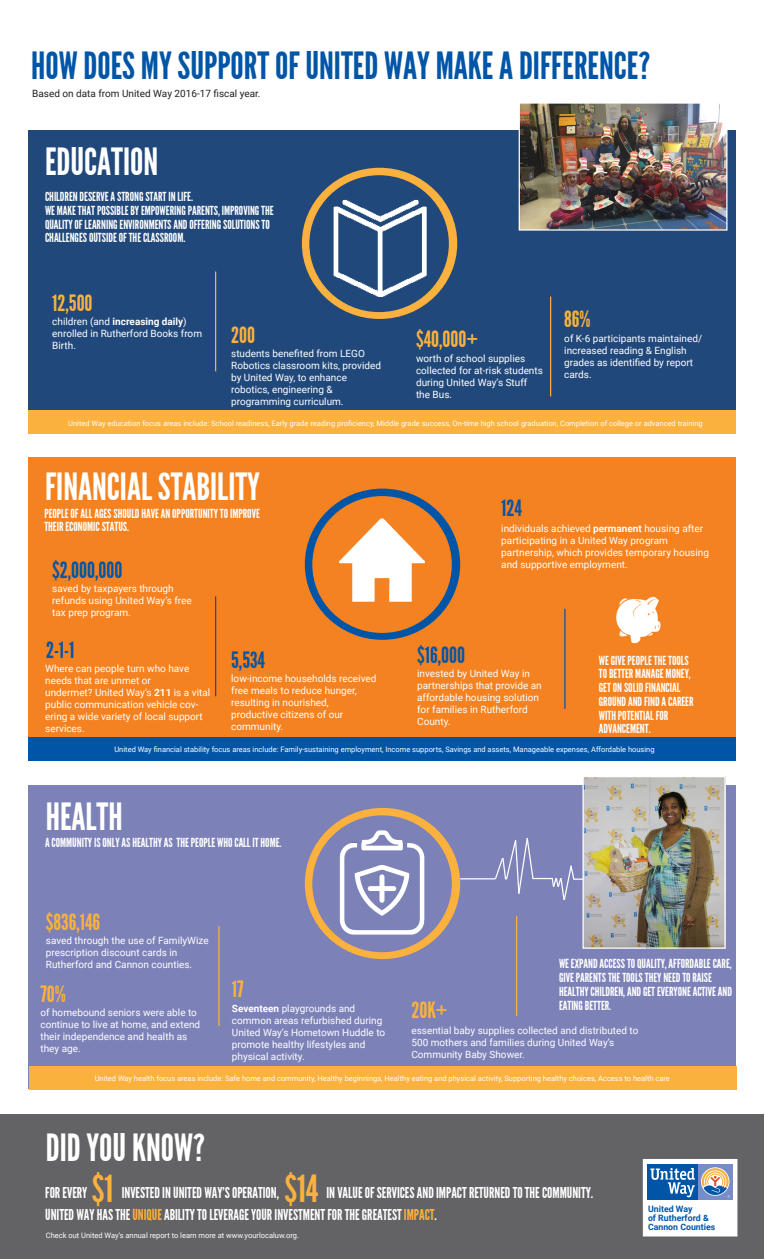
<style>
.page{position:relative;width:765px;height:1260px;background:#fff}
.page>*{position:absolute;margin:0;border:0;box-sizing:border-box;transform-origin:0 0}
.t1{font:37.5px "League Gothic";color:#fff}
.t2{font:37.5px "League Gothic";color:#0155a7}
.t3{font:37.5px "League Gothic";color:#fbb13d}
.t4{font:22.5px "League Gothic";color:#fbb13d}
.t5{font:22.5px "League Gothic";color:#0155a7}
.t6{font:15px "League Gothic";letter-spacing:-.005em;color:#fff}
.t7{font:12.5px/13.8px "League Gothic";letter-spacing:-.005em;color:#fff}
.t8{font:10px/12px "Roboto";color:#fff}
.t9{font:10px "Roboto";color:#231f20}
.t10{font:700 10px "Roboto";color:#fff}
.t11{font:700 8.75px/8.8px "Roboto";color:#0155a7}
.t12{font:7.5px "Roboto";color:#fff}
.s1{font-weight:400}
.s2{font-weight:700}
.s3{color:#fbb13d}
</style>
<div class="page">
<div style="left:1px;top:1114px;width:763px;height:145px;background:#636366"></div>
<div style="left:29px;top:130px;width:707px;height:304px;background:#20487b"></div>
<div style="left:302px;top:168px;width:155px;height:151px;background:#fbb13d;border-radius:50%"></div>
<div style="left:309px;top:175px;width:140px;height:137px;background:#20487b;border-radius:50%"></div>
<img style="left:333px;top:197px;width:99px;height:100px">
<hr style="left:215px;top:272px;width:1px;height:99px;background:#fbb13d">
<hr style="left:550px;top:297px;width:1px;height:99px;background:#fbb13d">
<img style="left:521px;top:104px;width:205px;height:125px">
<div style="left:519px;top:102px;width:209px;height:129px;border:1px solid #fff"></div>
<div style="left:29px;top:457px;width:707px;height:304px;background:#f58220"></div>
<div style="left:29px;top:785px;width:707px;height:304px;background:#7c81b8"></div>
<hr style="left:215px;top:596px;width:1px;height:100px;background:#0155a7">
<hr style="left:564px;top:609px;width:2px;height:100px;background:#0155a7">
<div style="left:305px;top:489px;width:155px;height:151px;background:#0155a7;border-radius:50%"></div>
<div style="left:312px;top:496px;width:140px;height:137px;background:#f58220;border-radius:50%"></div>
<img style="left:339px;top:518px;width:85px;height:84px">
<img style="left:616px;top:596px;width:45px;height:48px">
<hr style="left:218px;top:926px;width:2px;height:100px;background:#fbb13d">
<div style="left:305px;top:808px;width:155px;height:151px;background:#fbb13d;border-radius:50%"></div>
<div style="left:312px;top:815px;width:140px;height:137px;background:#7c81b8;border-radius:50%"></div>
<img style="left:325px;top:825px;width:114px;height:115px">
<img style="left:584px;top:778px;width:140px;height:169px">
<div style="left:582px;top:776px;width:144px;height:173px;border:1px solid #fff"></div>
<hr style="left:460px;top:878px;width:35px;height:1px;background:#fff">
<svg style="left:494px;top:837px;width:89px;height:64px"></svg>
<hr style="left:516px;top:916px;width:1px;height:100px;background:#fbb13d">
<svg style="left:643px;top:1159px;width:95px;height:78px;background:#bacbdf"></svg>
<div style="left:29px;top:410px;width:707px;height:24px;background:#fbb13d"></div>
<div style="left:29px;top:737px;width:707px;height:24px;background:#0155a7"></div>
<div style="left:29px;top:1066px;width:708px;height:24px;background:#fbb13d"></div>
<p class="t2" style="left:31px;top:44px;width:621px">HOW DOES MY SUPPORT OF UNITED WAY MAKE A DIFFERENCE?</p>
<p class="t9" style="left:32px;top:86px;width:230px">Based on data from United Way 2016-17 fiscal year.</p>
<p class="t1" style="left:45px;top:140px;width:115px">EDUCATION</p>
<p class="t7" style="left:45px;top:190px;width:149px">CHILDREN DESERVE A STRONG START IN LIFE.</p>
<p class="t7" style="left:45px;top:204px;width:230px">WE MAKE THAT POSSIBLE BY EMPOWERING PARENTS, IMPROVING THE<br>QUALITY OF LEARNING ENVIRONMENTS AND OFFERING SOLUTIONS TO<br>CHALLENGES OUTSIDE OF THE CLASSROOM.</p>
<p class="t4" style="left:52px;top:290px;width:42px">12,500</p>
<p class="t10" style="left:52px;top:314px;width:136px"><span class="s1">children (and</span> increasing daily<span class="s1">)</span></p>
<p class="t8" style="left:52px;top:327px;width:151px">enrolled in Rutherford Books from</p>
<p class="t8" style="left:52px;top:339px;width:25px">Birth.</p>
<p class="t4" style="left:564px;top:306px;width:28px">86%</p>
<p class="t4" style="left:231px;top:322px;width:25px">200</p>
<p class="t8" style="left:564px;top:332px;width:139px">of K-6 participants maintained/ increased reading &amp; English grades as identified by report cards.</p>
<p class="t4" style="left:416px;top:326px;width:64px">$40,000+</p>
<p class="t8" style="left:231px;top:347px;width:151px">students benefited from LEGO<br>Robotics classroom kits, provided by United Way, to enhance</p>
<p class="t8" style="left:231px;top:383px;width:103px">robotics, engineering &amp;</p>
<p class="t8" style="left:231px;top:395px;width:114px">programming curriculum.</p>
<p class="t8" style="left:416px;top:352px;width:128px">worth of school supplies collected for at-risk students during United Way’s Stuff the Bus.</p>
<p class="t12" style="left:68px;top:418px;width:636px">United Way education focus areas include: School readiness, Early grade reading proficiency, Middle grade success, On-time high school graduation, Completion of college or advanced training</p>
<p class="t1" style="left:45px;top:465px;width:217px">FINANCIAL STABILITY</p>
<p class="t5" style="left:501px;top:496px;width:22px">124</p>
<p class="t7" style="left:44px;top:506px;width:217px">PEOPLE OF ALL AGES SHOULD HAVE AN OPPORTUNITY TO IMPROVE</p>
<p class="t7" style="left:44px;top:520px;width:86px">THEIR ECONOMIC STATUS.</p>
<p class="t8" style="left:501px;top:522px;width:203px">individuals achieved <span class="s2">permanent</span> housing after participating in a United Way program</p>
<p class="t8" style="left:501px;top:546px;width:209px">partnership, which provides temporary housing and supportive employment.</p>
<p class="t5" style="left:52px;top:557px;width:72px">$2,000,000</p>
<p class="t8" style="left:52px;top:582px;width:123px">saved by taxpayers through</p>
<p class="t8" style="left:52px;top:594px;width:141px">refunds using United Way’s free tax prep program.</p>
<p class="t5" style="left:46px;top:637px;width:30px">2-1-1</p>
<p class="t8" style="left:45px;top:662px;width:146px">Where can people turn who have needs that are unmet or</p>
<p class="t8" style="left:45px;top:686px;width:167px">undermet? United Way’s <span class="s2">211</span> is a vital public communication vehicle cov&shy;ering a wide variety of local support services.</p>
<p class="t5" style="left:231px;top:647px;width:35px">5,534</p>
<p class="t8" style="left:231px;top:672px;width:147px">low-income households received free meals to reduce hunger,</p>
<p class="t8" style="left:231px;top:696px;width:99px">resulting in nourished,</p>
<p class="t8" style="left:231px;top:708px;width:114px">productive citizens of our</p>
<p class="t8" style="left:231px;top:720px;width:54px">community.</p>
<p class="t5" style="left:417px;top:642px;width:49px">$16,000</p>
<p class="t8" style="left:417px;top:667px;width:126px">invested by United Way in partnerships that provide an affordable housing solution for families in Rutherford<br>County.</p>
<p class="t7" style="left:599px;top:654px;width:96px">WE GIVE PEOPLE THE TOOLS<br>TO BETTER MANAGE MONEY,<br>GET ON SOLID FINANCIAL<br>GROUND AND FIND A CAREER<br>WITH POTENTIAL FOR<br>ADVANCEMENT.</p>
<p class="t12" style="left:114px;top:744px;width:542px">United Way financial stability focus areas include: Family-sustaining employment, Income supports, Savings and assets, Manageable expenses, Affordable housing</p>
<p class="t1" style="left:46px;top:795px;width:78px">HEALTH</p>
<p class="t7" style="left:45px;top:836px;width:238px">A COMMUNITY IS ONLY AS HEALTHY AS THE PEOPLE WHO CALL IT HOME.</p>
<p class="t4" style="left:46px;top:909px;width:56px">$836,146</p>
<p class="t8" style="left:46px;top:934px;width:164px">saved through the use of FamilyWize</p>
<p class="t8" style="left:46px;top:946px;width:133px">prescription discount cards in</p>
<p class="t8" style="left:46px;top:958px;width:148px">Rutherford and Cannon counties.</p>
<p class="t4" style="left:41px;top:981px;width:27px">70%</p>
<p class="t8" style="left:41px;top:1006px;width:158px">of homebound seniors were able to</p>
<p class="t8" style="left:41px;top:1018px;width:161px">continue to live at home, and extend</p>
<p class="t8" style="left:41px;top:1030px;width:148px">their independence and health as</p>
<p class="t8" style="left:41px;top:1042px;width:42px">they age.</p>
<p class="t4" style="left:232px;top:976px;width:13px">17</p>
<p class="t8" style="left:232px;top:1002px;width:155px"><span class="s2">Seventeen</span> playgrounds and common areas refurbished during<br>United Way’s Hometown Huddle to promote healthy lifestyles and physical activity.</p>
<p class="t4" style="left:411px;top:997px;width:38px">20K+</p>
<p class="t7" style="left:559px;top:957px;width:174px">WE EXPAND ACCESS TO QUALITY, AFFORDABLE CARE,</p>
<p class="t7" style="left:559px;top:971px;width:155px">GIVE PARENTS THE TOOLS THEY NEED TO RAISE</p>
<p class="t7" style="left:559px;top:985px;width:175px">HEALTHY CHILDREN, AND GET EVERYONE ACTIVE AND</p>
<p class="t7" style="left:559px;top:998px;width:54px">EATING BETTER.</p>
<p class="t8" style="left:411px;top:1024px;width:228px">essential baby supplies collected and distributed to<br>500 mothers and families during United Way’s</p>
<p class="t8" style="left:411px;top:1048px;width:115px">Community Baby Shower.</p>
<p class="t12" style="left:95px;top:1073px;width:577px">United Way health focus areas include: Safe home and community, Healthy beginnings, Healthy eating and physical activity, Supporting healthy choices, Access to health care</p>
<p class="t1" style="left:46px;top:1126px;width:161px">DID YOU KNOW?</p>
<p class="t6" style="left:45px;top:1184px;width:44px">FOR EVERY</p>
<p class="t6" style="left:122px;top:1184px;width:159px">INVESTED IN UNITED WAY’S OPERATION,</p>
<p class="t6" style="left:327px;top:1184px;width:268px">IN VALUE OF SERVICES AND IMPACT RETURNED TO THE COMMUNITY.</p>
<p class="t6" style="left:45px;top:1206px;width:393px">UNITED WAY HAS THE <span class="s3">UNIQUE</span> ABILITY TO LEVERAGE YOUR INVESTMENT FOR THE GREATEST <span class="s3">IMPACT</span>.</p>
<p class="t3" style="left:92px;top:1167px;width:23px">$1</p>
<p class="t3" style="left:284px;top:1167px;width:35px">$14</p>
<p class="t12" style="left:46px;top:1230px;width:255px">Check out United Way’s annual report to learn more at www.yourlocaluw.org.</p>
<p class="t11" style="left:648px;top:1204px;width:69px">United Way<br>of Rutherford &amp;<br>Cannon Counties</p>
</div>
